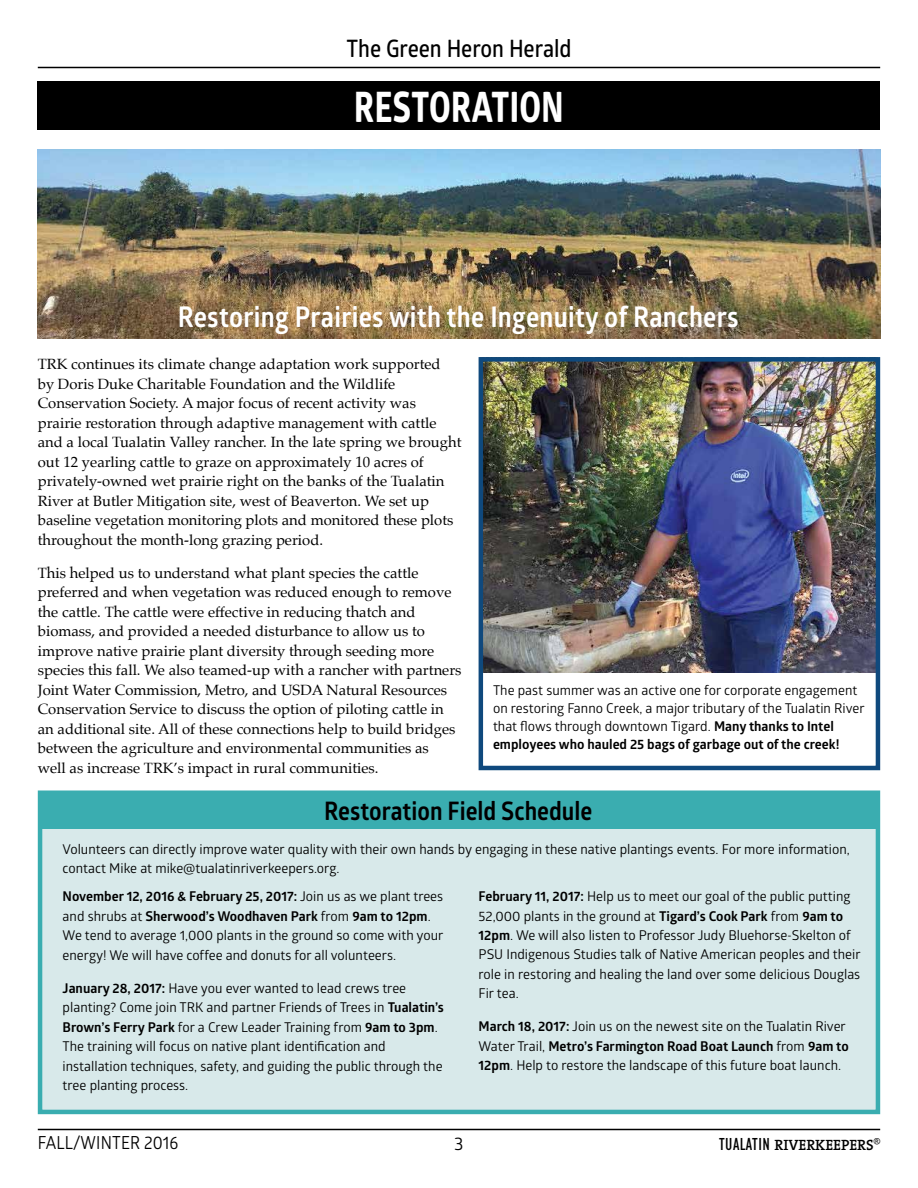
<style>
.page{position:relative;width:918px;height:1188px;background:#fff}
.page>*{position:absolute;margin:0;border:0;box-sizing:border-box;transform-origin:0 0}
.t1{font:700 42px "Globerx";letter-spacing:.015em;color:#fff;scale:.75 1}
.t2{font:700 28.5px "Glober";letter-spacing:.01em;color:#fff;scale:.9 1}
.t3{font:700 25.5px "Glober";color:#000;scale:.9 1}
.t4{font:600 24px "Glober";color:#000;scale:.9 1}
.t5{font:18px "Glober";letter-spacing:.01em;color:#000;scale:.9 1}
.t6{font:18px "Glober";letter-spacing:.01em;color:#000}
.t7{font:600 15px "The Serif";letter-spacing:-.005em;color:#000}
.t8{font:14.85px/19.5px "Palatino";color:#000}
.t9{font:13.5px/19.5px "Glober";color:#000}
.s1{font-weight:700}
.s2{font-family:"Gill Sans";font-weight:400;font-stretch:condensed;font-size:18px}
</style>
<div class="page">
<div style="left:38px;top:81px;width:842px;height:49px;background:#000"></div>
<div style="left:38px;top:790px;width:842px;height:324px;background:#d8e9ea;border:4px solid #3aadb0"></div>
<img style="left:38px;top:150px;width:842px;height:188px">
<img style="left:484px;top:362px;width:391px;height:310px">
<div style="left:39px;top:791px;width:840px;height:38px;background:#3aadb0"></div>
<hr style="left:38px;top:67px;width:842px;height:1px;background:#000">
<hr style="left:38px;top:1129px;width:842px;height:1px;background:#000">
<div style="left:479px;top:357px;width:401px;height:413px;border:4px solid #0f497d"></div>
<h3 class="t4" style="left:346px;top:32px;width:252px">The Green Heron Herald</h3>
<h1 class="t1" style="left:354px;top:76px;width:281px">RESTORATION</h1>
<h2 class="t2" style="left:178px;top:297px;width:625px">Restoring Prairies with the Ingenuity of Ranchers</h2>
<p class="t8" style="left:38px;top:354px;width:425px">TRK continues its climate change adaptation work supported<br>by Doris Duke Charitable Foundation and the Wildlife Conservation Society. A major focus of recent activity was prairie restoration through adaptive management with cattle and a local Tualatin Valley rancher. In the late spring we brought out 12 yearling cattle to graze on approximately 10 acres of privately-owned wet prairie right on the banks of the Tualatin River at Butler Mitigation site, west of Beaverton. We set up baseline vegetation monitoring plots and monitored these plots throughout the month-long grazing period.</p>
<p class="t8" style="left:38px;top:563px;width:425px">This helped us to understand what plant species the cattle preferred and when vegetation was reduced enough to remove the cattle. The cattle were effective in reducing thatch and biomass, and provided a needed disturbance to allow us to improve native prairie plant diversity through seeding more species this fall. We also teamed-up with a rancher with partners Joint Water Commission, Metro, and USDA Natural Resources Conservation Service to discuss the option of piloting cattle in an additional site. All of these connections help to build bridges between the agriculture and environmental communities as<br>well as increase TRK’s impact in rural communities.</p>
<p class="t9" style="left:493px;top:681px;width:373px;line-height:18px">The past summer was an active one for corporate engagement on restoring Fanno Creek, a major tributary of the Tualatin River that flows through downtown Tigard. <span class="s1">Many thanks to Intel employees who hauled 25 bags of garbage out of the creek!</span></p>
<h3 class="t3" style="left:324px;top:793px;width:299px">Restoration Field Schedule</h3>
<p class="t9" style="left:63px;top:838px;width:789px">Volunteers can directly improve water quality with their own hands by engaging in these native plantings events. For more information, contact M ike at mike@tualatinriverkeepers.org.</p>
<p class="t9" style="left:63px;top:886px;width:382px"><span class="s1">November 12, 2016 &amp; February 25, 2017:</span> Join us as we plant trees and shrubs at <span class="s1">Sherwood’s Woodhaven Park</span> from <span class="s1">9am to 12pm</span>.<br>We tend to average 1,000 plants in the ground so come with your energy! We will have coffee and donuts for all volunteers.</p>
<p class="t9" style="left:63px;top:977px;width:383px"><span class="s1">January 28, 2017:</span> Have you ever wanted to lead crews tree planting? Come join TRK and partner Friends of Trees in <span class="s1">Tualatin’s Brown’s Ferry Park</span> for a Crew Leader Training from <span class="s1">9am to 3pm</span>.<br>The training will focus on native plant identification and installation techniques, safety, and guiding the public through the tree planting process.</p>
<p class="t9" style="left:479px;top:886px;width:384px"><span class="s1">February 11, 2017:</span> Help us to meet our goal of the public putting 52,000 plants in the ground at <span class="s1">Tigard’s Cook Park</span> from <span class="s1">9am to 12pm</span>. We will also listen to Professor Judy Bluehorse-Skelton of PSU Indigenous Studies talk of Native American peoples and their role in restoring and healing the land over some delicious Douglas Fir tea.</p>
<p class="t9" style="left:479px;top:1016px;width:372px"><span class="s1">March 18, 2017:</span> Join us on the newest site on the Tualatin River<br>Water Trail, <span class="s1">M etro’s Farmington Road Boat Launch</span> from <span class="s1">9am to<br>12pm</span>. Help to restore the landscape of this future boat launch.</p>
<h3 class="t5" style="left:38px;top:1130px;width:158px">fall/winter 2016</h3>
<h3 class="t6" style="left:454px;top:1131px;width:11px">3</h3>
<p class="t7" style="left:719px;top:1135px;width:163px"><span class="s2">TUALATIN</span> RIVERKEEPERS<sup>®</sup></p>
</div>
